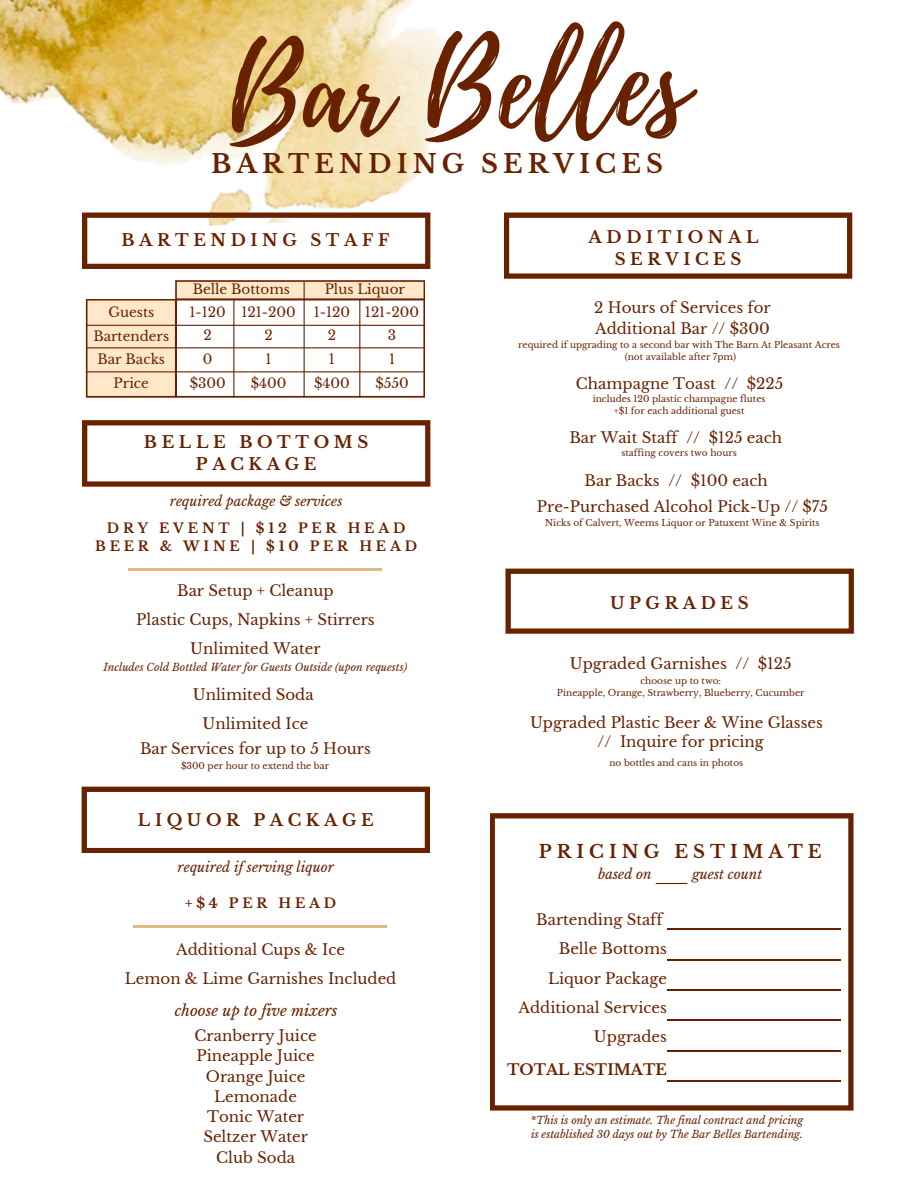
<style>
.page{position:relative;width:918px;height:1188px;background:#fff}
.page>*{position:absolute;margin:0;border:0;box-sizing:border-box;transform-origin:0 0}
.t1{font:115.35px "Playlist Script";color:#682200}
.t2{font:700 25.5px "Libre Baskerville";letter-spacing:.2em;color:#682200}
.t3{font:700 18px "Libre Baskerville";letter-spacing:.28em;color:#682200}
.t4{font:700 16.5px/22.5px "Libre Baskerville";letter-spacing:.28em;color:#682200;text-align:center}
.t5{font:15px/20.2px "Libre Baskerville";color:#682200;text-align:center}
.t6{font:italic 15px "Libre Baskerville";color:#682200}
.t7{font:700 15px "Libre Baskerville";color:#682200}
.t8{font:13.5px/23.7px "Libre Baskerville";color:#682200;text-align:center}
.t9{font:italic 13.5px "Libre Baskerville";color:#682200}
.t10{font:700 13.5px/18px "Libre Baskerville";letter-spacing:.28em;color:#682200;text-align:center}
.t11{font:italic 10.5px/14px "Libre Baskerville";color:#682200}
.t12{font:9px "Libre Baskerville";color:#682200}
</style>
<div class="page">
<svg style="left:82px;top:420px;width:348px;height:67px"></svg>
<svg style="left:82px;top:787px;width:348px;height:66px"></svg>
<img style="left:0;top:0;width:567px;height:238px">
<svg style="left:504px;top:213px;width:348px;height:66px"></svg>
<svg style="left:505px;top:569px;width:349px;height:65px"></svg>
<svg style="left:490px;top:813px;width:364px;height:298px"></svg>
<svg style="left:86px;top:280px;width:339px;height:118px"></svg>
<svg style="left:82px;top:213px;width:348px;height:56px"></svg>
<hr style="left:129px;top:569px;width:253px;height:2px;background:#deb887">
<hr style="left:133px;top:925px;width:253px;height:3px;background:#deb887">
<hr style="left:667px;top:929px;width:174px;height:1px;background:#682200">
<hr style="left:667px;top:959px;width:174px;height:1px;background:#682200">
<hr style="left:667px;top:989px;width:174px;height:1px;background:#682200">
<hr style="left:667px;top:1020px;width:174px;height:1px;background:#682200">
<hr style="left:667px;top:1050px;width:174px;height:1px;background:#682200">
<hr style="left:667px;top:1080px;width:174px;height:1px;background:#682200">
<hr style="left:656px;top:883px;width:31px;height:1px;background:#682200">
<h1 class="t1" style="left:227px;top:10px;width:462px;rotate:-1deg">Bar Belles</h1>
<h2 class="t2" style="left:211px;top:148px;width:453px">BARTENDING SERVICES</h2>
<h4 class="t4" style="left:121px;top:229px;width:270px">BARTENDING STAFF</h4>
<p class="t8" style="left:193px;top:277px;width:99px">Belle Bottoms</p>
<h3 class="t8" style="left:325px;top:277px;width:82px">Plus Liquor</h3>
<h6 class="t8" style="left:365px;top:300px;width:56px">121-200<br>3<br>1<br>$550</h6>
<p class="t8" style="left:93px;top:300px;width:77px">Guests<br>Bartenders<br>Bar Backs<br>Price</p>
<h5 class="t8" style="left:314px;top:300px;width:38px">1-120<br>2<br>1 $400</h5>
<h5 class="t8" style="left:190px;top:300px;width:38px">1-120<br>2<br>0 $300</h5>
<p class="t8" style="left:242px;top:300px;width:56px">121-200<br>2<br>1<br>$400</p>
<h3 class="t4" style="left:144px;top:431px;width:226px">BELLE BOTTOMS<br>PACKAGE</h3>
<h6 class="t9" style="left:170px;top:492px;width:174px">required package &amp; services</h6>
<p class="t10" style="left:95px;top:519px;width:323px">DRY EVENT | $12 PER HEAD<br>BEER &amp; WINE | $10 PER HEAD</p>
<h5 class="t5" style="left:136px;top:577px;width:240px;line-height:29px">Bar Setup + Cleanup<br>Plastic Cups, Napkins + Stirrers<br>Unlimited Water</h5>
<p class="t5" style="left:193px;top:680px;width:122px;line-height:29px">Unlimited Soda<br>Unlimited Ice</p>
<p class="t5" style="left:140px;top:739px;width:232px">Bar Services for up to 5 Hours</p>
<p class="t11" style="left:104px;top:661px;width:305px">Includes Cold Bottled Water for Guests Outside (upon requests)</p>
<h3 class="t12" style="left:181px;top:760px;width:150px">$300 per hour to extend the bar</h3>
<h3 class="t4" style="left:138px;top:809px;width:237px">LIQUOR PACKAGE</h3>
<h6 class="t9" style="left:178px;top:859px;width:158px">required if serving liquor</h6>
<h5 class="t10" style="left:185px;top:894px;width:153px">+$4 PER HEAD</h5>
<h5 class="t5" style="left:125px;top:935px;width:273px;line-height:29px">Additional Cups &amp; Ice<br>Lemon &amp; Lime Garnishes Included</h5>
<h6 class="t6" style="left:175px;top:1001px;width:164px">choose up to five mixers</h6>
<h6 class="t5" style="left:195px;top:1026px;width:124px">Cranberry Juice<br>Pineapple Juice<br>Orange Juice<br>Lemonade<br>Tonic Water<br>Seltzer Water<br>Club Soda</h6>
<h6 class="t4" style="left:589px;top:226px;width:171px">ADDITIONAL<br>SERVICES</h6>
<p class="t5" style="left:594px;top:298px;width:178px;text-align:left">2 Hours of Services for<br>Additional Bar // $300</p>
<p class="t12" style="left:518px;top:339px;width:323px">required if upgrading to a second bar with The Barn At Pleasant Acres</p>
<h3 class="t12" style="left:625px;top:352px;width:113px">(not available after 7pm)</h3>
<h6 class="t5" style="left:576px;top:374px;width:209px">Champagne Toast // $225</h6>
<h6 class="t12" style="left:593px;top:393px;width:174px">includes 120 plastic champagne flutes</h6>
<h5 class="t12" style="left:614px;top:405px;width:132px">+$1 for each additional guest</h5>
<p class="t5" style="left:569px;top:428px;width:214px">Bar Wait Staff // $125 each</p>
<p class="t12" style="left:621px;top:448px;width:117px">staffing covers two hours</p>
<h5 class="t5" style="left:585px;top:470px;width:185px">Bar Backs // $100 each</h5>
<h5 class="t5" style="left:537px;top:496px;width:293px">Pre-Purchased Alcohol Pick-Up // $75</h5>
<p class="t12" style="left:545px;top:518px;width:276px">Nicks of Calvert, Weems Liquor or Patuxent Wine &amp; Spirits</p>
<h5 class="t4" style="left:610px;top:592px;width:140px">UPGRADES</h5>
<h6 class="t5" style="left:570px;top:654px;width:223px">Upgraded Garnishes // $125</h6>
<h5 class="t12" style="left:640px;top:675px;width:82px">choose up to two:</h5>
<h4 class="t12" style="left:557px;top:687px;width:249px">Pineapple, Orange, Strawberry, Blueberry, Cucumber</h4>
<p class="t5" style="left:530px;top:713px;width:294px;line-height:19.2px">Upgraded Plastic Beer &amp; Wine Glasses // Inquire for pricing</p>
<p class="t12" style="left:609px;top:757px;width:135px">no bottles and cans in photos</p>
<h5 class="t3" style="left:539px;top:841px;width:285px">PRICING ESTIMATE</h5>
<h3 class="t9" style="left:598px;top:866px;width:55px">based on</h3>
<h3 class="t9" style="left:693px;top:866px;width:71px">guest count</h3>
<h5 class="t5" style="left:519px;top:905px;width:150px;line-height:29.2px;text-align:right">Bartending Staff<br>Belle Bottoms<br>Liquor Package<br>Additional Services<br>Upgrades</h5>
<h5 class="t7" style="left:507px;top:1060px;width:161px">TOTAL ESTIMATE</h5>
<h6 class="t11" style="left:531px;top:1113px;width:274px">*This is only an estimate. The final contract and pricing is established 30 days out by The Bar Belles Bartending.</h6>
</div>
